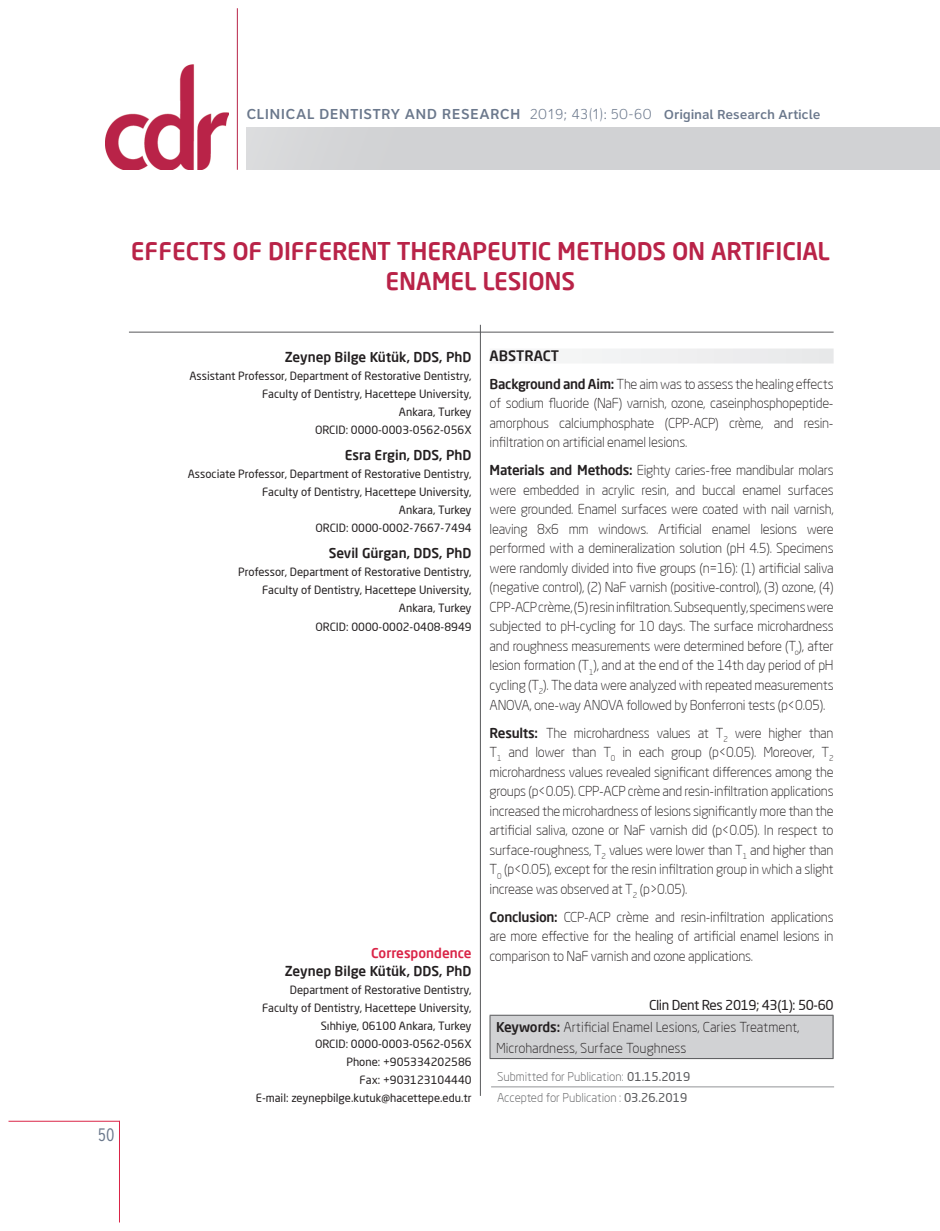
<style>
.page{position:relative;width:940px;height:1231px;background:#fff}
.page>*{position:absolute;margin:0;border:0;box-sizing:border-box;transform-origin:0 0}
.t1{font:500 24px/30px "Neo Sans Pro";letter-spacing:-.005em;color:#b92348;text-align:center}
.t2{font:300 18px "Interstate Condensed";color:#6b788c}
.t3{font:500 15px "Clearview One";letter-spacing:.015em;color:#6b788c}
._1_baslik{font:500 14.25px "Neo Sans Pro";color:#231f20}
.abstract{font:300 13.5px/19.5px "Neo Sans Pro";letter-spacing:-.02em;color:#231f20;text-align:justify}
.t4{font:500 13.5px "Neo Sans Pro";color:#231f20}
.abstract-2{font:300 13.5px/21px "Neo Sans Pro";color:#231f20}
.abstract-3{font:13.5px "Neo Sans Pro";letter-spacing:-.03em;color:#231f20}
.t5{font:500 13.5px "Neo Sans Pro";color:#da2447}
.t6{font:300 12px "Neo Sans Pro";color:#57585a}
.yazar_adres{font:11.25px/18px "Neo Sans Pro";color:#231f20;text-align:right}
.s1{font-weight:100}
.s2{font-size:13.5px}
.s3{font-weight:500}
.s4{font-weight:400}
</style>
<div class="page">
<hr style="left:237px;top:8px;width:1px;height:162px;background:#b92348">
<img style="left:105px;top:64px;width:123px;height:106px">
<div style="left:246px;top:127px;width:693px;height:43px;background:#d1d2d4"></div>
<hr style="left:129px;top:332px;width:704px;height:1px;background:#57585a">
<hr style="left:480px;top:325px;width:1px;height:770px;background:#57585a">
<div style="left:489px;top:348px;width:344px;height:15px;background:#f0f0f1"></div>
<div style="left:490px;top:1015px;width:342px;height:43px;background:#d1d2d4"></div>
<hr style="left:489px;top:1014px;width:344px;height:1px;background:#57585a">
<hr style="left:489px;top:1015px;width:1px;height:43px;background:#57585a">
<hr style="left:489px;top:1058px;width:344px;height:1px;background:#57585a">
<hr style="left:832px;top:1015px;width:1px;height:43px;background:#57585a">
<hr style="left:491px;top:1086px;width:342px;height:1px;background:#939598">
<hr style="left:119px;top:1120px;width:1px;height:102px;background:#da2447">
<hr style="left:9px;top:1120px;width:111px;height:1px;background:#da2447">
<p class="t3" style="left:246px;top:105px;width:575px">CLINICAL DENTISTRY AND RESEARCH <span class="s1">2019; 43(1): 50-60</span> <span class="s2">Original Research Article</span></p>
<p class="t1" style="left:131px;top:236px;width:700px">EFFECTS OF DIFFERENT THERAPEUTIC METHODS ON ARTIFICIAL<br>ENAMEL LESIONS</p>
<p class="t2" style="left:98px;top:1124px;width:18px">50</p>
<p class="t4" style="left:285px;top:349px;width:188px">Zeynep Bilge Kütük, DDS, PhD</p>
<p class="yazar_adres" style="left:189px;top:367px;width:283px">Assistant Professor, Department of Restorative Dentistry,<br>Faculty of Dentistry, Hacettepe University,<br>Ankara, Turkey</p>
<p class="yazar_adres" style="left:315px;top:421px;width:158px">ORCID: 0000-0003-0562-056X</p>
<p class="t4" style="left:344px;top:447px;width:128px">Esra Ergin, DDS, PhD</p>
<p class="yazar_adres" style="left:188px;top:465px;width:285px">Associate Professor, Department of Restorative Dentistry,<br>Faculty of Dentistry, Hacettepe University,<br>Ankara, Turkey</p>
<p class="yazar_adres" style="left:315px;top:519px;width:157px">ORCID: 0000-0002-7667-7494</p>
<p class="t4" style="left:328px;top:545px;width:144px">Sevil Gürgan, DDS, PhD</p>
<p class="yazar_adres" style="left:238px;top:563px;width:235px">Professor, Department of Restorative Dentistry,<br>Faculty of Dentistry, Hacettepe University,<br>Ankara, Turkey</p>
<p class="yazar_adres" style="left:315px;top:617px;width:157px">ORCID: 0000-0002-0408-8949</p>
<p class="t5" style="left:371px;top:944px;width:102px">Correspondence</p>
<p class="t4" style="left:285px;top:962px;width:188px">Zeynep Bilge Kütük, DDS, PhD</p>
<p class="yazar_adres" style="left:290px;top:980px;width:183px">Department of Restorative Dentistry,</p>
<p class="yazar_adres" style="left:262px;top:998px;width:211px">Faculty of Dentistry, Hacettepe University,</p>
<p class="yazar_adres" style="left:321px;top:1016px;width:152px">Sıhhiye, 06100 Ankara, Turkey</p>
<p class="yazar_adres" style="left:315px;top:1034px;width:158px">ORCID: 0000-0003-0562-056X</p>
<p class="yazar_adres" style="left:346px;top:1052px;width:127px">Phone: +905334202586</p>
<p class="yazar_adres" style="left:359px;top:1070px;width:113px">Fax: +903123104440</p>
<p class="yazar_adres" style="left:256px;top:1088px;width:217px">E-mail: zeynepbilge.kutuk@hacettepe.edu.tr</p>
<p class="_1_baslik" style="left:489px;top:346px;width:71px">ABSTRACT</p>
<p class="abstract" style="left:489px;top:374px;width:345px"><span class="s3">Background and Aim:</span> The aim was to assess the healing effects of sodium fluoride (NaF) varnish, ozone, caseinphosphopeptide&shy;amorphous calciumphosphate (CPP-ACP) crème, and resin&shy;infiltration on artificial enamel lesions.</p>
<p class="abstract" style="left:489px;top:460px;width:345px"><span class="s3">Materials and Methods:</span> Eighty caries-free mandibular molars were embedded in acrylic resin, and buccal enamel surfaces were grounded. Enamel surfaces were coated with nail varnish, leaving 8x6 mm windows. Artificial enamel lesions were performed with a demineralization solution (pH 4.5). Specimens were randomly divided into five groups (n=16): (1) artificial saliva (negative control), (2) NaF varnish (positive-control), (3) ozone, (4)<br>CPP-ACP crème, (5) resin infiltration. Subsequently, specimens were subjected to pH-cycling for 10 days. The surface microhardness and roughness measurements were determined before (T<sub>o</sub>), after lesion formation (T<sub>1</sub>), and at the end of the 14th day period of pH cycling (T<sub>2</sub>). The data were analyzed with repeated measurements ANOVA, one-way ANOVA followed by Bonferroni tests (p&lt;0.05).</p>
<p class="abstract" style="left:489px;top:722px;width:345px"><span class="s3">Results:</span> The microhardness values at T<sub>2</sub> were higher than T<sub>1</sub> and lower than T<sub>0</sub> in each group (p&lt;0.05). Moreover, T<sub>2 </sub>microhardness values revealed significant differences among the groups (p&lt;0.05). CPP-ACP crème and resin-infiltration applications increased the microhardness of lesions significantly more than the artificial saliva, ozone or NaF varnish did (p&lt;0.05). In respect to surface-roughness, T<sub>2</sub> values were lower than T<sub>1</sub> and higher than T<sub>0</sub> (p&lt;0.05), except for the resin infiltration group in which a slight increase was observed at T<sub>2</sub> (p&gt;0.05).</p>
<p class="abstract" style="left:489px;top:906px;width:345px"><span class="s3">Conclusion:</span> CCP-ACP crème and resin-infiltration applications are more effective for the healing of artificial enamel lesions in comparison to NaF varnish and ozone applications.</p>
<p class="abstract-3" style="left:649px;top:996px;width:186px">Clin Dent Res 2019; 43(1): 50-60</p>
<p class="abstract-2" style="left:496px;top:1016px;width:305px"><span class="s3">Keywords:</span> Artificial Enamel Lesions, Caries Treatment,<br>Microhardness, Surface Toughness</p>
<p class="t6" style="left:497px;top:1069px;width:195px">Submitted for Publication: <span class="s4">01.15.2019</span></p>
<p class="t6" style="left:497px;top:1090px;width:192px">Accepted for Publication : <span class="s4">03.26.2019</span></p>
</div>
